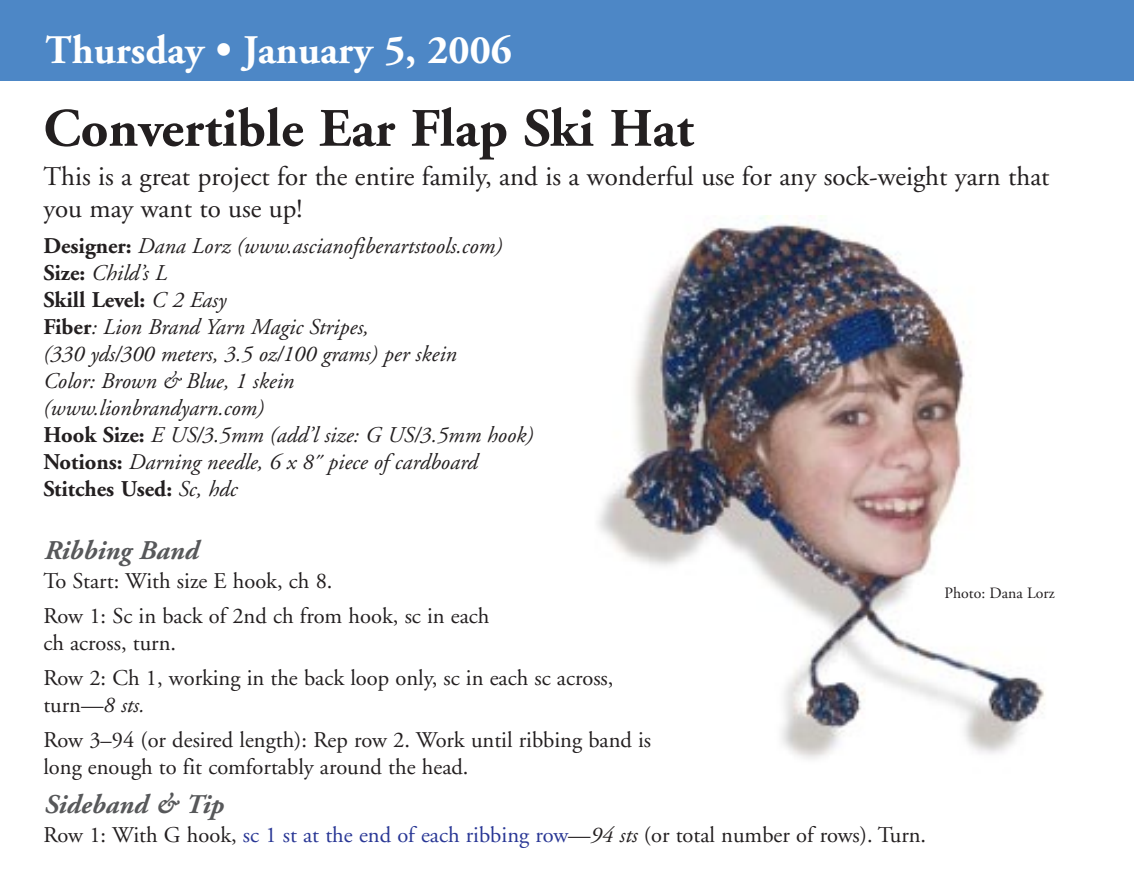
<style>
.page{position:relative;width:1134px;height:891px;background:#fff}
.page>*{position:absolute;margin:0;border:0;box-sizing:border-box;transform-origin:0 0}
.t1{font:700 54px "Adobe Garamond";color:#231f20}
.t2{font:700 40.5px "Adobe Garamond";color:#fff}
.t3{font:27px/32.4px "Adobe Garamond";color:#231f20}
.t4{font:italic 700 27px "Adobe Garamond";color:#57585a}
.t5{font:22.5px/35.1px "Adobe Garamond";color:#231f20}
.t6{font:italic 22.5px/27px "Adobe Garamond";color:#231f20}
.t7{font:15.75px "Adobe Garamond";color:#231f20}
.s1{font-weight:700;font-style:normal}
.s2{font-style:italic}
.s3{color:#293795}
</style>
<div class="page">
<img style="left:598px;top:215px;width:447px;height:544px">
<div style="left:0;top:0;width:1134px;height:81px;background:#4d87c6"></div>
<div style="left:913px;top:585px;width:144px;height:35px;background:#fff"></div>
<h2 class="t2" style="left:46px;top:34px;width:468px">Thursday • January 5, 2006</h2>
<h1 class="t1" style="left:43px;top:107px;width:652px">Convertible Ear Flap Ski Hat</h1>
<p class="t3" style="left:43px;top:162px;width:1008px">This is a great project for the entire family, and is a wonderful use for any sock-weight yarn that you may want to use up!</p>
<p class="t6" style="left:43px;top:234px;width:492px"><span class="s1">Designer:</span> Dana Lorz (www.ascianofiberartstools.com)<br><span class="s1">Size:</span> Child’s L<br><span class="s1">Skill Level:</span> C 2 Easy<br><span class="s1">Fiber</span>: Lion Brand Yarn Magic Stripes,<br>(330 yds/300 meters, 3.5 oz/100 grams) per skein<br>Color: Brown &amp; Blue, 1 skein<br>(www.lionbrandyarn.com)<br><span class="s1">Hook Size:</span> E US/3.5mm (add’l size: G US/3.5mm hook)<br><span class="s1">Notions:</span> Darning needle, 6 x 8˝ piece of cardboard <span class="s1">Stitches Used:</span> Sc, hdc</p>
<p class="t4" style="left:43px;top:540px;width:156px">Ribbing Band</p>
<p class="t5" style="left:43px;top:565px;width:448px">To Start: With size E hook, ch 8.<br>Row 1: Sc in back of 2nd ch from hook, sc in each</p>
<p class="t5" style="left:43px;top:627px;width:572px">ch across, turn.<br>Row 2: Ch 1, working in the back loop only, sc in each sc across,</p>
<p class="t5" style="left:43px;top:689px;width:609px">turn—<span class="s2">8 sts.<br></span>Row 3–94 (or desired length): Rep row 2. Work until ribbing band is</p>
<p class="t5" style="left:43px;top:751px;width:427px">long enough to fit comfortably around the head.</p>
<p class="t4" style="left:43px;top:793px;width:181px">Sideband &amp; Tip</p>
<p class="t5" style="left:43px;top:819px;width:884px">Row 1: With G hook, <span class="s3">sc 1 st at the end of each ribbing row</span>—<span class="s2">94 sts</span> (or total number of rows). Turn.</p>
<p class="t7" style="left:945px;top:587px;width:112px">Photo: Dana Lorz</p>
</div>
